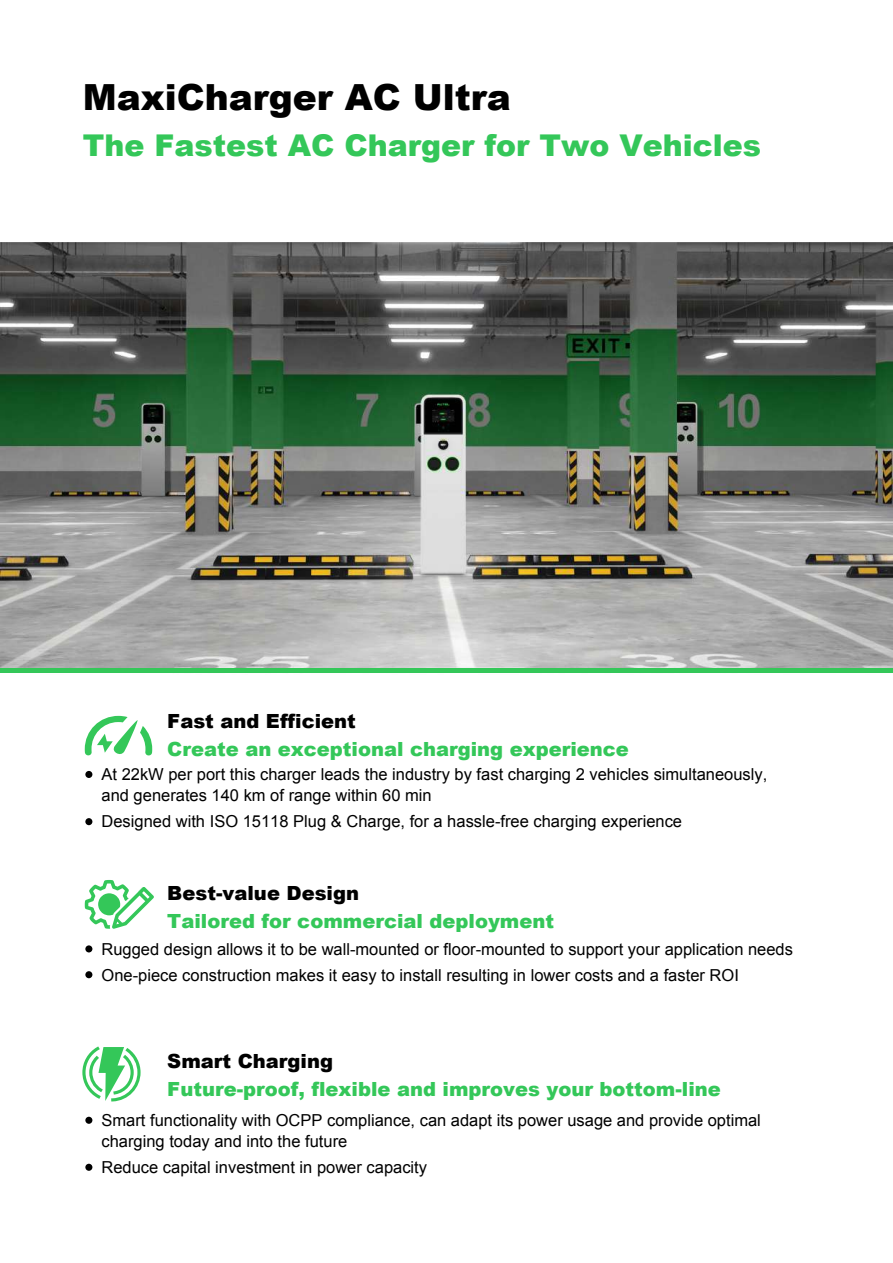
<style>
.page{position:relative;width:893px;height:1263px;background:#fff}
.page>*{position:absolute;margin:0;border:0;box-sizing:border-box;transform-origin:0 0}
.t1{font:900 36px "Arial";color:#000}
.t2{font:900 30px "Arial";color:#34c759}
.t3{font:900 19.5px "Arial";color:#34c759}
.t4{font:900 19.5px "Arial";color:#000}
.t5{font:16.5px/21px "Arial";color:#000}
</style>
<div class="page">
<img style="left:0;top:242px;width:893px;height:929px">
<hr style="left:0;top:668px;width:893px;height:4px;background:#34c759">
<div style="left:85px;top:771px;width:7px;height:7px;background:#000;border-radius:50%"></div>
<div style="left:85px;top:818px;width:7px;height:7px;background:#000;border-radius:50%"></div>
<svg style="left:85px;top:716px;width:67px;height:39px"></svg>
<svg style="left:85px;top:880px;width:69px;height:49px"></svg>
<div style="left:85px;top:945px;width:7px;height:7px;background:#000;border-radius:50%"></div>
<div style="left:85px;top:971px;width:7px;height:7px;background:#000;border-radius:50%"></div>
<div style="left:85px;top:1117px;width:7px;height:7px;background:#000;border-radius:50%"></div>
<div style="left:85px;top:1164px;width:7px;height:7px;background:#000;border-radius:50%"></div>
<svg style="left:82px;top:1046px;width:59px;height:55px"></svg>
<h1 class="t1" style="left:83px;top:71px;width:429px">MaxiCharger AC Ultra</h1>
<h2 class="t2" style="left:83px;top:124px;width:680px">The Fastest AC Charger for Two Vehicles</h2>
<p class="t4" style="left:167px;top:706px;width:190px">Fast and Efficient</p>
<p class="t3" style="left:167px;top:735px;width:463px">Create an exceptional charging experience</p>
<p class="t5" style="left:102px;top:764px;width:667px">At 22kW per port this charger leads the industry by fast charging 2 vehicles simultaneously, and generates 140 km of range within 60 min</p>
<p class="t5" style="left:102px;top:811px;width:582px">Designed with ISO 15118 Plug &amp; Charge, for a hassle-free charging experience</p>
<p class="t4" style="left:167px;top:879px;width:193px">Best-value Design</p>
<p class="t3" style="left:167px;top:907px;width:388px">Tailored for commercial deployment</p>
<p class="t5" style="left:102px;top:937px;width:693px;line-height:25.5px">Rugged design allows it to be wall-mounted or floor-mounted to support your application needs<br>One-piece construction makes it easy to install resulting in lower costs and a faster ROI</p>
<p class="t4" style="left:167px;top:1046px;width:167px">Smart Charging</p>
<p class="t3" style="left:167px;top:1075px;width:555px">Future-proof, flexible and improves your bottom-line</p>
<p class="t5" style="left:102px;top:1110px;width:661px">Smart functionality with OCPP compliance, can adapt its power usage and provide optimal charging today and into the future</p>
<p class="t5" style="left:102px;top:1157px;width:327px">Reduce capital investment in power capacity</p>
</div>
